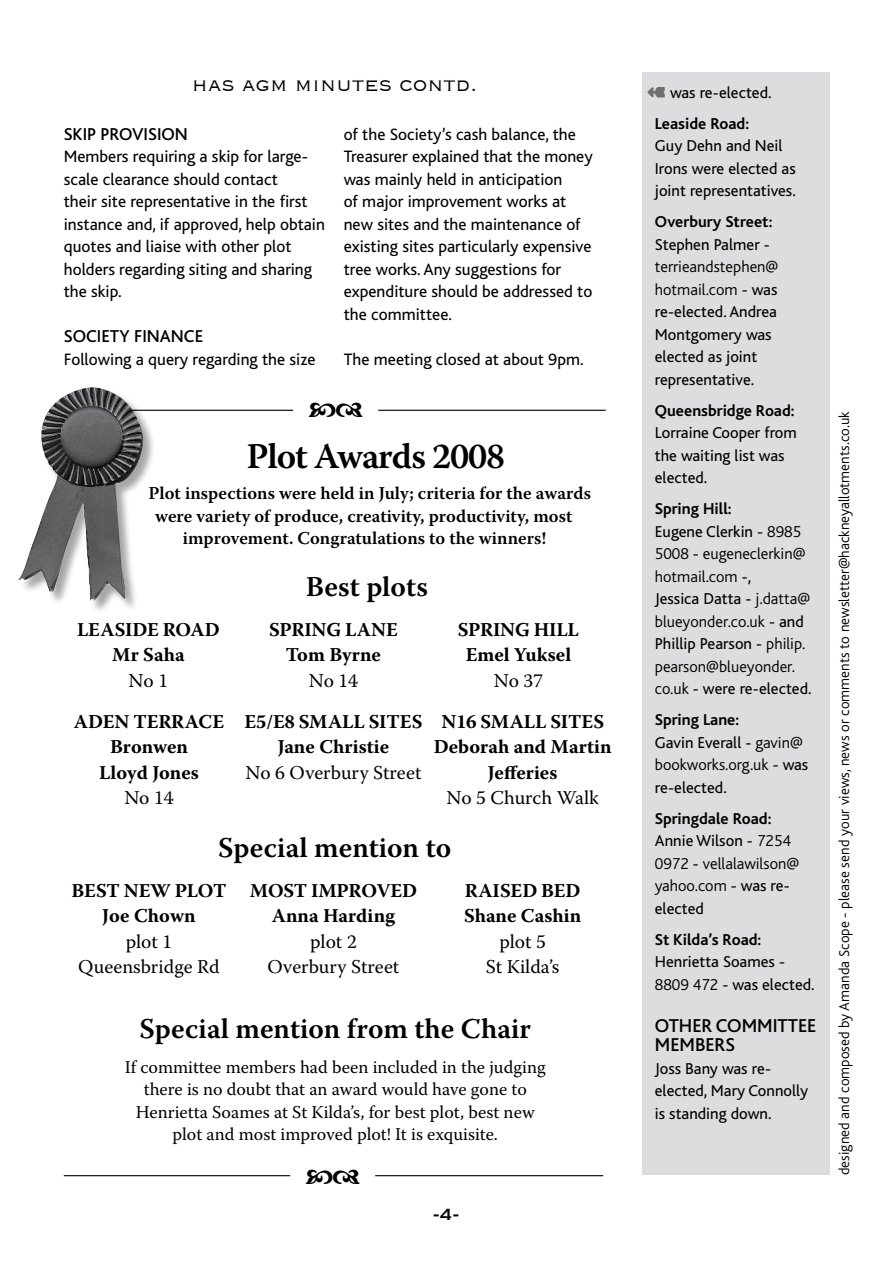
<style>
.page{position:relative;width:893px;height:1263px;background:#fff}
.page>*{position:absolute;margin:0;border:0;box-sizing:border-box;transform-origin:0 0}
.t1{font:600 36px "Warnock Pro";letter-spacing:-.03em;color:#000}
.t2{font:600 28.5px "Warnock Pro";color:#000}
.t3{font:300 24px "Copperplate";color:#000}
.t4{font:21px "Copperplate";color:#000}
.t5{font:700 19.5px/25.5px "Warnock Pro";color:#000;text-align:center}
.t6{font:19.5px/25.5px "Warnock Pro";color:#000;text-align:center}
.t7{font:500 19.5px/19.5px "Bliss";color:#000}
.t8{font:18px/22.5px "Warnock Pro";color:#000;text-align:center}
.t9{font:600 18px "Warnock Pro";color:#000}
.t10{font:500 18px "Bliss";color:#000}
.t11{font:17.25px/22.5px "Bliss";color:#000}
.t12{font:16.5px/22.5px "Bliss";color:#000}
.t13{font:300 16.5px/22.5px "Bliss";color:#000}
.t14{font:700 16.5px "Bliss";color:#000}
.t15{font:300 15px "Bliss";color:#000}
.s1{font-weight:300}
.s2{font-weight:700}
.s3{font-weight:400}
</style>
<div class="page">
<hr style="left:64px;top:410px;width:229px;height:1px;background:#000">
<hr style="left:378px;top:410px;width:228px;height:1px;background:#000">
<hr style="left:64px;top:1175px;width:226px;height:1px;background:#000">
<hr style="left:375px;top:1175px;width:228px;height:1px;background:#000">
<div style="left:642px;top:72px;width:187px;height:1103px;background:#dcddde"></div>
<div style="left:18px;top:387px;width:137px;height:226px;background:#000;opacity:.35"></div>
<img style="left:18px;top:387px;width:125px;height:214px">
<h3 class="t3" style="left:192px;top:69px;width:287px">has agm minutes contd.</h3>
<p class="t10" style="left:64px;top:124px;width:126px">SKIP PROVISION</p>
<p class="t11" style="left:64px;top:146px;width:263px">Members requiring a skip for large&shy;scale clearance should contact<br>their site representative in the first instance and, if approved, help obtain quotes and liaise with other plot holders regarding siting and sharing the skip.</p>
<p class="t10" style="left:64px;top:327px;width:141px">SOCIETY FINANCE</p>
<p class="t11" style="left:64px;top:348px;width:253px">Following a query regarding the size</p>
<p class="t11" style="left:344px;top:123px;width:251px">of the Society’s cash balance, the<br>Treasurer explained that the money was mainly held in anticipation<br>of major improvement works at new sites and the maintenance of existing sites particularly expensive tree works. Any suggestions for expenditure should be addressed to the committee.</p>
<p class="t11" style="left:344px;top:348px;width:241px">The meeting closed at about 9pm.</p>
<h1 class="t1" style="left:246px;top:434px;width:260px">Plot Awards 2008</h1>
<p class="t9" style="left:149px;top:482px;width:444px">Plot inspections were held in July; criteria for the awards</p>
<p class="t9" style="left:155px;top:505px;width:419px">were variety of produce, creativity, productivity, most</p>
<p class="t9" style="left:183px;top:527px;width:365px">improvement. Congratulations to the winners!</p>
<h2 class="t2" style="left:306px;top:570px;width:124px">Best plots</h2>
<p class="t5" style="left:77px;top:616px;width:144px">Leaside Road<br>Mr Saha</p>
<p class="t6" style="left:129px;top:667px;width:41px">No 1</p>
<p class="t5" style="left:74px;top:708px;width:152px">aden terrace<br>Bronwen<br>Lloyd Jones</p>
<p class="t6" style="left:124px;top:785px;width:51px">No 14</p>
<p class="t5" style="left:269px;top:616px;width:130px">spring lane<br>Tom Byrne</p>
<p class="t6" style="left:309px;top:667px;width:51px">No 14</p>
<p class="t5" style="left:244px;top:708px;width:179px">e5/e8 small sites<br>Jane Christie</p>
<p class="t6" style="left:245px;top:759px;width:178px">No 6 Overbury Street</p>
<p class="t5" style="left:458px;top:616px;width:115px">spring hill<br>Emel Yuksel</p>
<p class="t6" style="left:494px;top:667px;width:51px">No 37</p>
<p class="t5" style="left:434px;top:708px;width:179px">n16 small sites<br>Deborah and Martin<br>Jefferies</p>
<p class="t6" style="left:446px;top:785px;width:154px">No 5 Church Walk</p>
<h2 class="t2" style="left:218px;top:830px;width:234px">Special mention to</h2>
<p class="t5" style="left:72px;top:877px;width:150px">best new plot<br>Joe Chown</p>
<p class="t6" style="left:78px;top:928px;width:143px">plot 1<br>Queensbridge Rd</p>
<p class="t5" style="left:250px;top:877px;width:169px">most improved<br>Anna Harding</p>
<p class="t6" style="left:267px;top:928px;width:133px">plot 2<br>Overbury Street</p>
<p class="t5" style="left:464px;top:877px;width:119px;text-align:left">raised bed<br>Shane Cashin</p>
<p class="t6" style="left:486px;top:928px;width:75px">plot 5<br>St Kilda’s</p>
<h2 class="t2" style="left:140px;top:1011px;width:393px">Special mention from the Chair</h2>
<p class="t8" style="left:125px;top:1055px;width:422px">If committee members had been included in the judging there is no doubt that an award would have gone to Henrietta Soames at St Kilda’s, for best plot, best new plot and most improved plot! It is exquisite.</p>
<p class="t4" style="left:433px;top:1201px;width:28px">-4-</p>
<p class="t12" style="left:670px;top:81px;width:103px">was re-elected.</p>
<p class="t14" style="left:655px;top:115px;width:96px">Leaside Road:</p>
<p class="t12" style="left:655px;top:135px;width:142px">Guy Dehn and Neil<br>Irons were elected as joint representatives.</p>
<p class="t14" style="left:655px;top:213px;width:119px">Overbury Street:</p>
<p class="t12" style="left:655px;top:233px;width:116px">Stephen Palmer -</p>
<p class="t12" style="left:655px;top:256px;width:125px"><span class="s1">terrieandstephen@ hotmail.com</span> - was re-elected. Andrea<br>Montgomery was elected as joint representative.</p>
<p class="t14" style="left:655px;top:402px;width:141px">Queensbridge Road:</p>
<p class="t12" style="left:655px;top:422px;width:144px">Lorraine Cooper from the waiting list was elected.</p>
<p class="t13" style="left:655px;top:498px;width:158px"><span class="s2">Spring Hill:<br></span><span class="s3">Eugene Clerkin -</span> 8985<br>5008 <span class="s3">-</span> eugeneclerkin@ hotmail.com <span class="s3">-,<br>Jessica Datta -</span> j.datta@ blueyonder.co.uk <span class="s3">- and<br>Phillip Pearson -</span> philip. pearson@blueyonder. co.uk <span class="s3">- were re-elected.</span></p>
<p class="t12" style="left:655px;top:709px;width:155px"><span class="s2">Spring Lane:<br></span>Gavin Everall - <span class="s1">gavin@ bookworks.org.uk</span> - was re-elected.</p>
<p class="t13" style="left:655px;top:807px;width:146px"><span class="s2">Springdale Road:<br></span><span class="s3">Annie Wilson -</span> 7254<br>0972 <span class="s3">-</span> vellalawilson@ yahoo.com <span class="s3">- was re&shy;elected</span></p>
<p class="t14" style="left:655px;top:931px;width:108px">St Kilda’s Road:</p>
<p class="t12" style="left:655px;top:951px;width:161px">Henrietta Soames -<br><span class="s1">8809 472</span> - was elected.</p>
<p class="t7" style="left:655px;top:1016px;width:163px">OTHER COMM ITTEE<br>MEMBERS</p>
<p class="t12" style="left:655px;top:1057px;width:155px">Joss Bany was re&shy;elected, Mary Connolly is standing down.</p>
<p class="t15" style="left:836px;top:1175px;width:765px;rotate:-90deg">designed and composed by Amanda Scope - please send your views, news or comments to newsletter@hackneyallotments.co.uk</p>
</div>
